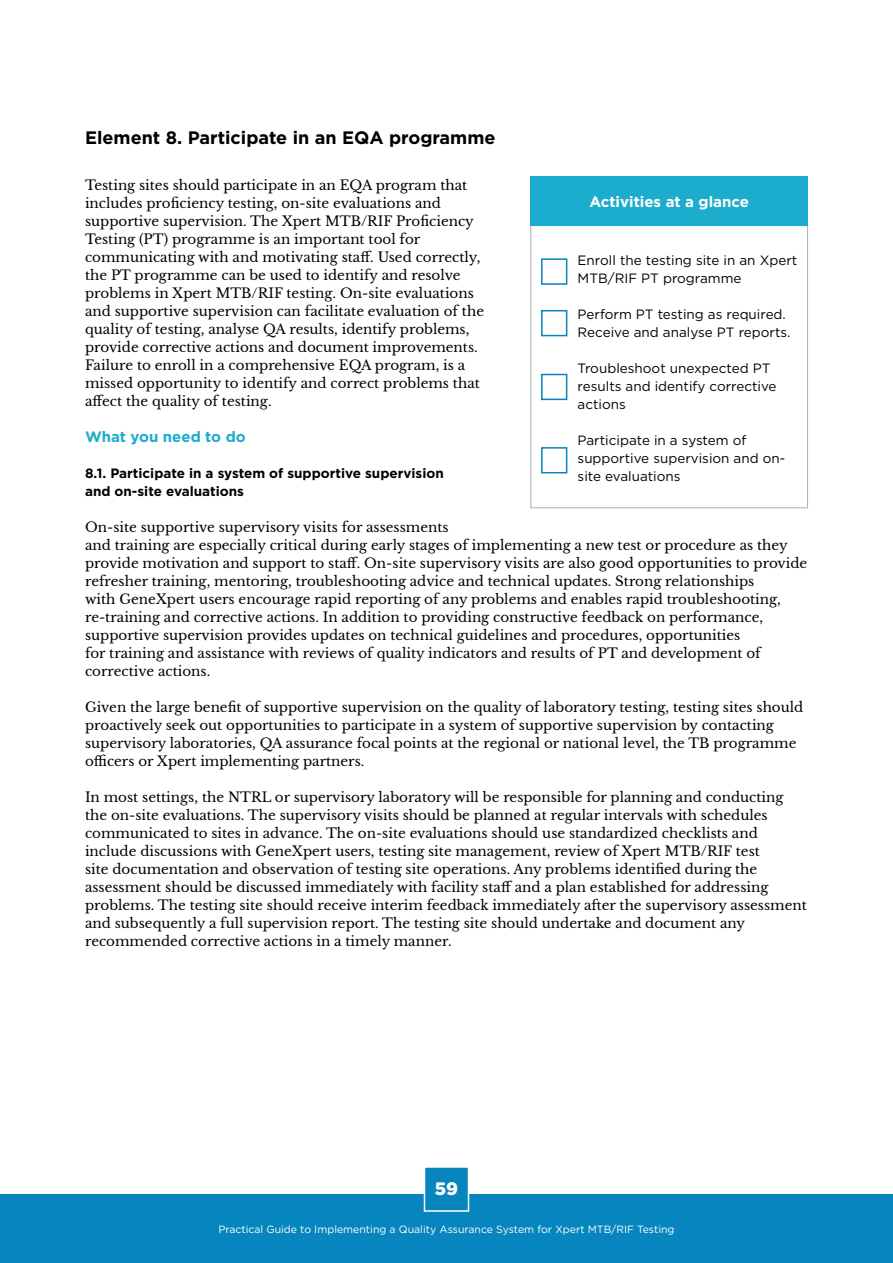
<style>
.page{position:relative;width:893px;height:1263px;background:#fff}
.page>*{position:absolute;margin:0;border:0;box-sizing:border-box;transform-origin:0 0}
.t1{font:700 18px "Gotham";color:#000}
.t2{font:900 18px "Gotham";color:#fff}
.t3{font:700 15px "Gotham";color:#fff}
.t4{font:700 15px "Gotham";color:#1caccd}
.t5{font:13.5px/18px "Libre Baskerville";color:#000}
.t6{font:13.5px/18px "Gotham";color:#000}
.t7{font:700 13.5px/18px "Gotham";color:#000}
.t8{font:10.5px "Gotham";color:#fff}
</style>
<div class="page">
<div style="left:0;top:1195px;width:893px;height:68px;background:#0685be"></div>
<svg style="left:423px;top:1167px;width:47px;height:45px"></svg>
<div style="left:541px;top:258px;width:26px;height:27px;border:2px solid #0685be"></div>
<div style="left:541px;top:310px;width:26px;height:26px;border:2px solid #0685be"></div>
<div style="left:530px;top:225px;width:278px;height:283px;border:1px solid #adaeae"></div>
<div style="left:530px;top:176px;width:278px;height:49px;background:#1caccd"></div>
<div style="left:541px;top:374px;width:26px;height:26px;border:2px solid #0685be"></div>
<div style="left:541px;top:447px;width:26px;height:26px;border:2px solid #0685be"></div>
<h1 class="t1" style="left:85px;top:125px;width:412px">Element 8. Participate in an EQA programme</h1>
<p class="t5" style="left:85px;top:176px;width:401px">Testing sites should participate in an EQA program that includes proficiency testing, on-site evaluations and supportive supervision. The Xpert MTB/RIF Proficiency Testing (PT) programme is an important tool for communicating with and motivating staff. Used correctly, the PT programme can be used to identify and resolve problems in Xpert MTB/RIF testing. On-site evaluations and supportive supervision can facilitate evaluation of the quality of testing, analyse QA results, identify problems, provide corrective actions and document improvements.<br>Failure to enroll in a comprehensive EQA program, is a missed opportunity to identify and correct problems that affect the quality of testing.</p>
<p class="t4" style="left:85px;top:427px;width:162px">What you need to do</p>
<p class="t7" style="left:85px;top:464px;width:360px">8.1. Participate in a system of supportive supervision and on-site evaluations</p>
<p class="t5" style="left:85px;top:518px;width:724px">On-site supportive supervisory visits for assessments<br>and training are especially critical during early stages of implementing a new test or procedure as they provide motivation and support to staff. On-site supervisory visits are also good opportunities to provide refresher training, mentoring, troubleshooting advice and technical updates. Strong relationships<br>with GeneXpert users encourage rapid reporting of any problems and enables rapid troubleshooting, re-training and corrective actions. In addition to providing constructive feedback on performance, supportive supervision provides updates on technical guidelines and procedures, opportunities<br>for training and assistance with reviews of quality indicators and results of PT and development of corrective actions.</p>
<p class="t5" style="left:85px;top:698px;width:720px">Given the large benefit of supportive supervision on the quality of laboratory testing, testing sites should proactively seek out opportunities to participate in a system of supportive supervision by contacting supervisory laboratories, QA assurance focal points at the regional or national level, the TB programme officers or Xpert implementing partners.</p>
<p class="t5" style="left:85px;top:788px;width:723px">In most settings, the NTRL or supervisory laboratory will be responsible for planning and conducting the on-site evaluations. The supervisory visits should be planned at regular intervals with schedules communicated to sites in advance. The on-site evaluations should use standardized checklists and include discussions with GeneXpert users, testing site management, review of Xpert MTB/RIF test<br>site documentation and observation of testing site operations. Any problems identified during the assessment should be discussed immediately with facility staff and a plan established for addressing problems. The testing site should receive interim feedback immediately after the supervisory assessment and subsequently a full supervision report. The testing site should undertake and document any recommended corrective actions in a timely manner.</p>
<p class="t3" style="left:589px;top:191px;width:161px">Activities at a glance</p>
<p class="t6" style="left:578px;top:251px;width:221px">Enroll the testing site in an Xpert<br>MTB/RIF PT programme</p>
<p class="t6" style="left:578px;top:305px;width:214px">Perform PT testing as required.<br>Receive and analyse PT reports.</p>
<p class="t6" style="left:578px;top:359px;width:201px">Troubleshoot unexpected PT results and identify corrective actions</p>
<p class="t6" style="left:578px;top:431px;width:209px">Participate in a system of supportive supervision and on&shy;site evaluations</p>
<h1 class="t2" style="left:435px;top:1176px;width:25px">59</h1>
<p class="t8" style="left:218px;top:1223px;width:458px">Practical Guide to Implementing a Quality Assurance System for Xpert MTB/RIF Testing</p>
</div>
